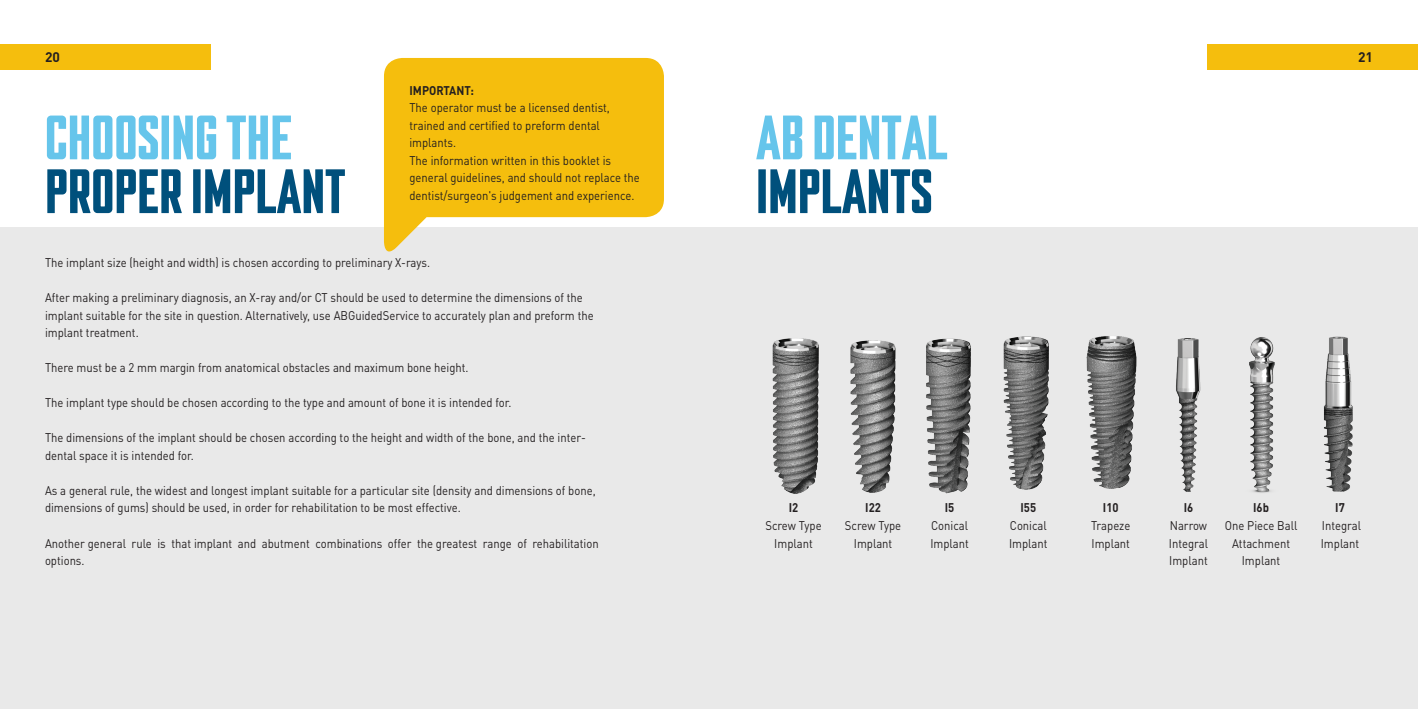
<style>
.page{position:relative;width:1418px;height:709px;background:#fff}
.page>*{position:absolute;margin:0;border:0;box-sizing:border-box;transform-origin:0 0}
.t1{font:62.5px "Mandatory 29";color:#00507c}
.t2{font:62.5px "Mandatory 29";color:#66c5eb}
.t3{font:700 13.75px "DINOT";color:#231f20}
.t4{font:12.5px/17.5px "DINOT";color:#231f20;scale:.9 1}
.t5{font:700 12.5px "DINOT";color:#231f20;scale:.9 1}
</style>
<div class="page">
<div style="left:1207px;top:44px;width:210px;height:26px;background:#f5be0d"></div>
<div style="left:0;top:44px;width:211px;height:26px;background:#f5be0d"></div>
<div style="left:0;top:227px;width:1417px;height:482px;background:#e9e9e9"></div>
<img style="left:1324px;top:336px;width:29px;height:156px">
<svg style="left:384px;top:58px;width:280px;height:194px;fill:#f5be0d"></svg>
<img style="left:772px;top:338px;width:47px;height:156px">
<img style="left:850px;top:340px;width:46px;height:153px">
<img style="left:1176px;top:338px;width:25px;height:154px">
<img style="left:926px;top:338px;width:45px;height:156px">
<img style="left:1003px;top:336px;width:46px;height:154px">
<img style="left:1086px;top:336px;width:51px;height:153px">
<img style="left:1249px;top:337px;width:26px;height:156px">
<p class="t3" style="left:45px;top:48px;width:16px">20</p>
<p class="t3" style="left:1357px;top:48px;width:16px">21</p>
<h1 class="t2" style="left:45px;top:99px;width:249px">CHOOSING THE</h1>
<h1 class="t1" style="left:45px;top:153px;width:302px">PROPER IMPLANT</h1>
<p class="t5" style="left:409px;top:82px;width:73px">IMPORTANT:</p>
<p class="t4" style="left:409px;top:99px;width:257px">The operator must be a licensed dentist, trained and certified to preform dental implants.<br>The information written in this booklet is general guidelines, and should not replace the dentist/surgeon's judgement and experience.</p>
<p class="t4" style="left:45px;top:254px;width:429px">The implant size (height and width) is chosen according to preliminary X-rays.</p>
<p class="t4" style="left:45px;top:289px;width:611px">After making a preliminary diagnosis, an X-ray and/or CT should be used to determine the dimensions of the implant suitable for the site in question. Alternatively, use ABGuidedService to accurately plan and preform the implant treatment.</p>
<p class="t4" style="left:45px;top:359px;width:472px">There must be a 2 mm margin from anatomical obstacles and maximum bone height.</p>
<p class="t4" style="left:45px;top:394px;width:520px">The implant type should be chosen according to the type and amount of bone it is intended for.</p>
<p class="t4" style="left:45px;top:429px;width:602px">The dimensions of the implant should be chosen according to the height and width of the bone, and the inter&shy;dental space it is intended for.</p>
<p class="t4" style="left:45px;top:481px;width:613px">As a general rule, the widest and longest implant suitable for a particular site (density and dimensions of bone, dimensions of gums) should be used, in order for rehabilitation to be most effective.</p>
<p class="t4" style="left:45px;top:534px;width:616px">Another general rule is that implant and abutment combinations offer the greatest range of rehabilitation options.</p>
<h1 class="t2" style="left:756px;top:99px;width:193px">AB DENTAL</h1>
<h1 class="t1" style="left:756px;top:153px;width:178px">IMPLANTS</h1>
<p class="t5" style="left:788px;top:500px;width:12px">I2</p>
<p class="t4" style="left:765px;top:516px;width:64px;text-align:center">Screw Type<br>Implant</p>
<p class="t5" style="left:865px;top:500px;width:19px">I22</p>
<p class="t4" style="left:845px;top:516px;width:64px;text-align:center">Screw Type<br>Implant</p>
<p class="t5" style="left:944px;top:500px;width:12px">I5</p>
<p class="t4" style="left:930px;top:516px;width:44px">Conical<br>Implant</p>
<p class="t5" style="left:1020px;top:500px;width:19px">I55</p>
<p class="t4" style="left:1009px;top:516px;width:44px">Conical<br>Implant</p>
<p class="t5" style="left:1102px;top:500px;width:19px">I10</p>
<p class="t4" style="left:1091px;top:516px;width:45px">Trapeze<br>Implant</p>
<p class="t5" style="left:1183px;top:500px;width:12px">I6</p>
<p class="t4" style="left:1168px;top:516px;width:45px;text-align:justify">Narrow Integral Implant</p>
<p class="t5" style="left:1253px;top:500px;width:19px">I6b</p>
<p class="t4" style="left:1224px;top:516px;width:82px;text-align:center">One Piece Ball<br>Attachment<br>Implant</p>
<p class="t5" style="left:1335px;top:500px;width:12px">I7</p>
<p class="t4" style="left:1320px;top:516px;width:46px">Integral<br>Implant</p>
</div>
